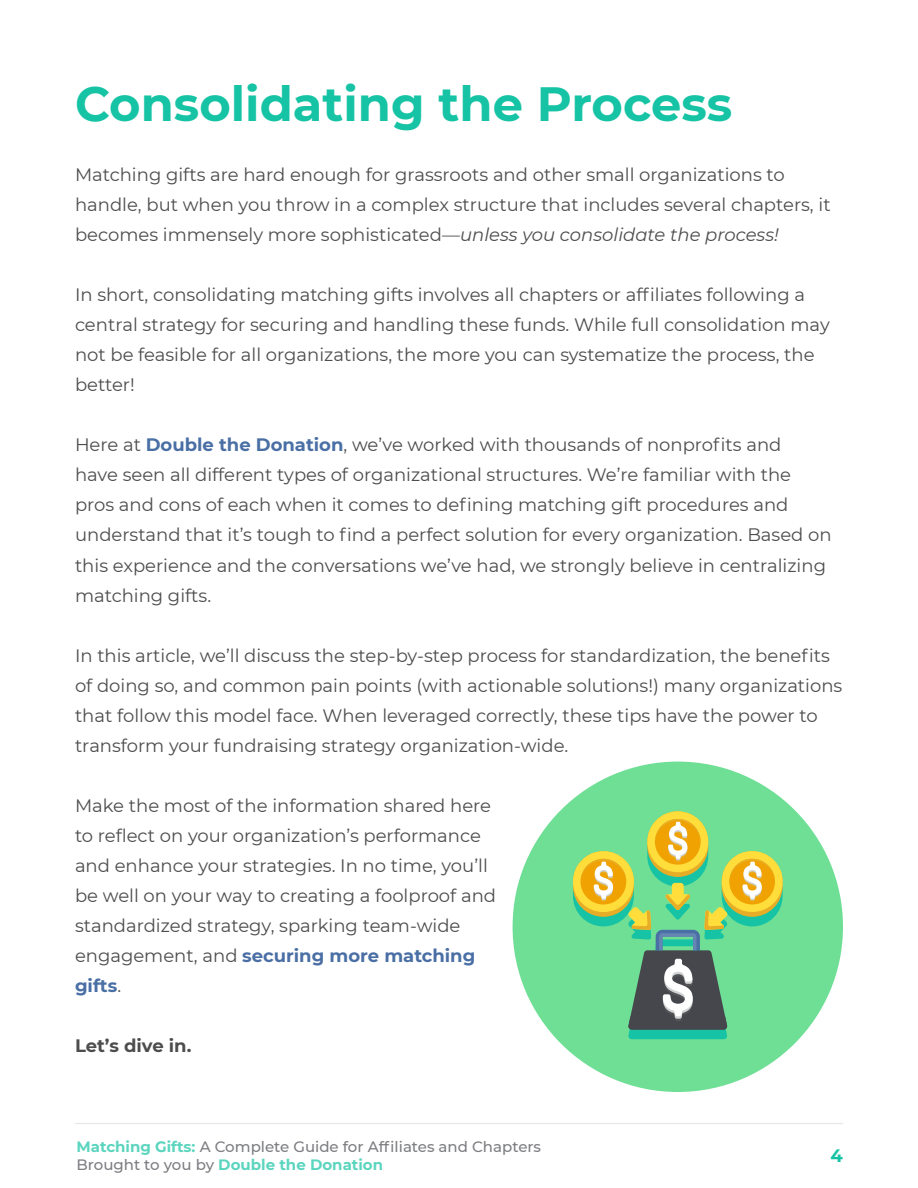
<style>
.page{position:relative;width:918px;height:1188px;background:#fff}
.page>*{position:absolute;margin:0;border:0;box-sizing:border-box;transform-origin:0 0}
.t1{font:700 48px "Montserrat";color:#16c3a4}
.t2{font:18px/30px "Montserrat";color:#4d4d4d}
.t3{font:700 18px "Montserrat";color:#4d4d4d}
.t4{font:700 18px "Montserrat";color:#16c3a4}
.t5{font:500 15px/18px "Montserrat";color:#7d7e82}
.s1{font-style:italic}
.s2{font-weight:700;color:#4a6fa5}
.s3{font-weight:700;color:#5cd5bf}
</style>
<div class="page">
<hr style="left:75px;top:1123px;width:768px;height:1px;background:#e6e6e6">
<div style="left:513px;top:762px;width:330px;height:330px;background:#6fdf95;border-radius:50%"></div>
<div style="left:647px;top:811px;width:61px;height:61px;background:#ffde3b;border-radius:50%"></div>
<svg style="left:573px;top:816px;width:210px;height:223px"></svg>
<h1 class="t1" style="left:75px;top:70px;width:659px">Consolidating the Process</h1>
<p class="t2" style="left:75px;top:159px;width:757px">Matching gifts are hard enough for grassroots and other small organizations to handle, but when you throw in a complex structure that includes several chapters, it becomes immensely more sophisticated—<span class="s1">unless you consolidate the process!</span></p>
<p class="t2" style="left:75px;top:279px;width:756px">In short, consolidating matching gifts involves all chapters or affiliates following a central strategy for securing and handling these funds. While full consolidation may not be feasible for all organizations, the more you can systematize the process, the better!</p>
<p class="t2" style="left:75px;top:429px;width:758px">Here at <span class="s2">Double the Donation</span>, we’ve worked with thousands of nonprofits and<br>have seen all different types of organizational structures. We’re familiar with the pros and cons of each when it comes to defining matching gift procedures and understand that it’s tough to find a perfect solution for every organization. Based on this experience and the conversations we’ve had, we strongly believe in centralizing matching gifts.</p>
<p class="t2" style="left:75px;top:639px;width:769px">In this article, we’ll discuss the step-by-step process for standardization, the benefits of doing so, and common pain points (with actionable solutions!) many organizations that follow this model face. When leveraged correctly, these tips have the power to transform your fundraising strategy organization-wide.</p>
<p class="t2" style="left:75px;top:789px;width:423px">Make the most of the information shared here to reflect on your organization’s performance and enhance your strategies. In no time, you’ll be well on your way to creating a foolproof and standardized strategy, sparking team-wide engagement, and <span class="s2">securing more matching gifts</span>.</p>
<p class="t3" style="left:75px;top:1032px;width:118px">Let’s dive in.</p>
<p class="t5" style="left:76px;top:1137px;width:466px"><span class="s3">Matching Gifts:</span> A Complete Guide for Affiliates and Chapters<br>Brought to you by <span class="s3">Double the Donation</span></p>
<p class="t4" style="left:831px;top:1143px;width:14px">4</p>
</div>
